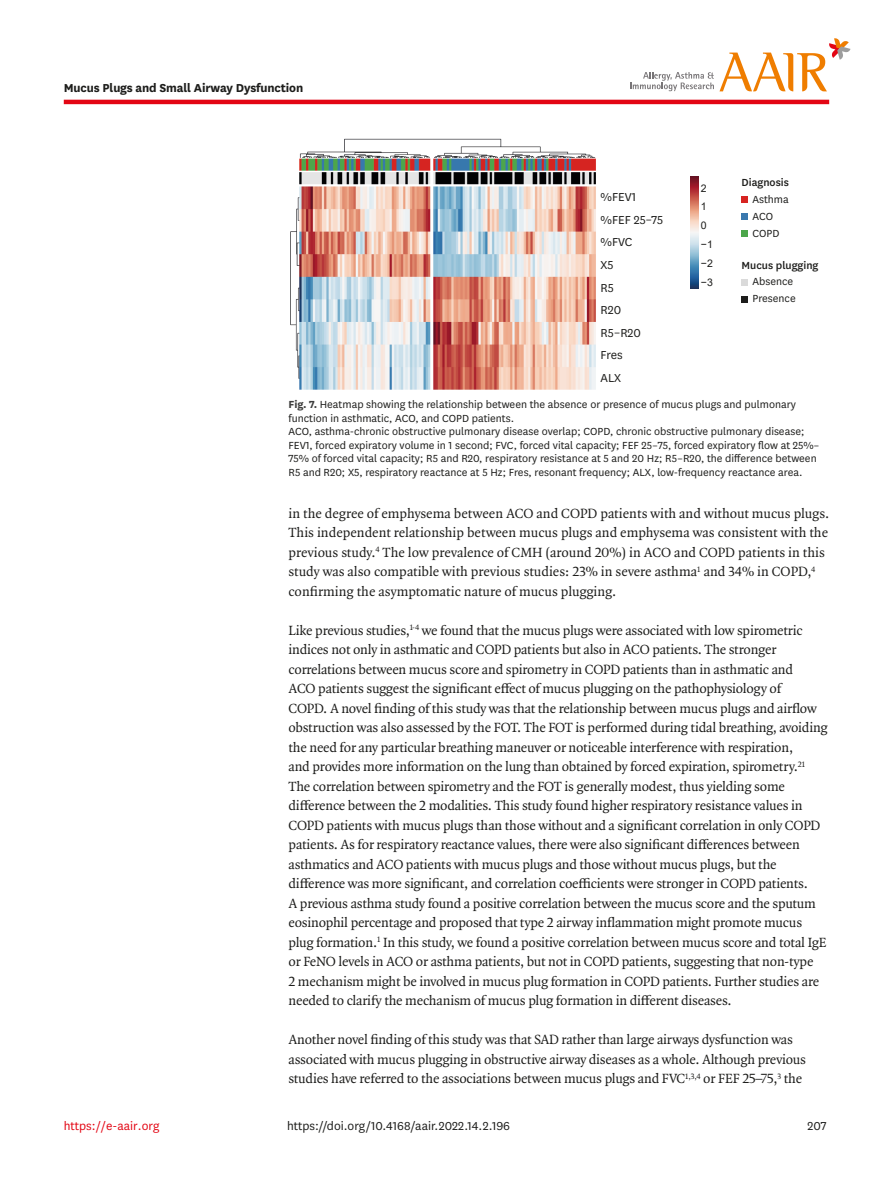
<style>
.page{position:relative;width:893px;height:1191px;background:#fff}
.page>*{position:absolute;margin:0;border:0;box-sizing:border-box;transform-origin:0 0}
.body_p{font:14.25px/19.5px "Quadraat OT";letter-spacing:-.015em;color:#1d1d1b}
.doi_running_footer{font:13.5px/22.5px "National";color:#1d1d1b}
.alt-title-type{font:700 13.5px "National";letter-spacing:-.01em;color:#1d1d1b}
.t1{font:13.5px "National";color:#e30614}
.fig_caption{font:12px/16.8px "National";color:#1d1d1b}
.t2{font:10.5px/18.9px "Arial";color:#1d1d1b}
.s1{font-weight:500}
.s2{font-weight:700;color:#3d3d3c}
</style>
<div class="page">
<hr style="left:64px;top:100px;width:765px;height:4px;background:#e30614">
<svg style="left:630px;top:38px;width:220px;height:53px"></svg>
<img style="left:290px;top:138px;width:306px;height:252px">
<div style="left:741px;top:196px;width:7px;height:7px;background:#d72421"></div>
<div style="left:741px;top:213px;width:7px;height:7px;background:#3978ae"></div>
<div style="left:741px;top:230px;width:7px;height:7px;background:#4ca64b"></div>
<div style="left:741px;top:279px;width:7px;height:6px;background:#dadada"></div>
<div style="left:741px;top:296px;width:7px;height:6px;background:#1d1d1b"></div>
<img style="left:691px;top:176px;width:7px;height:113px">
<p class="alt-title-type" style="left:64px;top:78px;width:241px">Mucus Plugs and Small Airway Dysfunction</p>
<p class="fig_caption" style="left:752px;top:173px;width:38px;text-indent:-11px"><span class="s1">Diagnosis<br></span>Asthma<br>ACO<br>COPD</p>
<p class="fig_caption" style="left:752px;top:256px;width:67px;text-indent:-11px"><span class="s1">Mucus plugging<br></span>Absence<br>Presence</p>
<p class="doi_running_footer" style="left:600px;top:185px;width:64px">%FEV1 %FEF 25–75 %FVC<br>X5<br>R5<br>R20<br>R5–R20<br>Fres<br>ALX</p>
<p class="t2" style="left:701px;top:178px;width:13px">2<br>1<br>0 −1 −2 −3</p>
<p class="fig_caption" style="left:289px;top:397px;width:533px;line-height:13.5px"><span class="s2">Fig. 7.</span> Heatmap showing the relationship between the absence or presence of mucus plugs and pulmonary function in asthmatic, ACO, and COPD patients.<br>ACO, asthma-chronic obstructive pulmonary disease overlap; COPD, chronic obstructive pulmonary disease; FEV1, forced expiratory volume in 1 second; FVC, forced vital capacity; FEF 25–75, forced expiratory flow at 25%– 75% of forced vital capacity; R5 and R20, respiratory resistance at 5 and 20 Hz; R5–R20, the difference between R5 and R20; X5, respiratory reactance at 5 Hz; Fres, resonant frequency; ALX, low-frequency reactance area.</p>
<p class="body_p" style="left:289px;top:503px;width:542px">in the degree of emphysema between ACO and COPD patients with and without mucus plugs.<br>This independent relationship between mucus plugs and emphysema was consistent with the previous study.<sup>4</sup> The low prevalence of CMH (around 20%) in ACO and COPD patients in this study was also compatible with previous studies: 23% in severe asthma<sup>1</sup> and 34% in COPD,<sup>4 </sup>confirming the asymptomatic nature of mucus plugging.</p>
<p class="body_p" style="left:289px;top:620px;width:541px">Like previous studies,<sup>1-4</sup> we found that the mucus plugs were associated with low spirometric indices not only in asthmatic and COPD patients but also in ACO patients. The stronger correlations between mucus score and spirometry in COPD patients than in asthmatic and<br>ACO patients suggest the significant effect of mucus plugging on the pathophysiology of<br>COPD. A novel finding of this study was that the relationship between mucus plugs and airflow obstruction was also assessed by the FOT. The FOT is performed during tidal breathing, avoiding the need for any particular breathing maneuver or noticeable interference with respiration,<br>and provides more information on the lung than obtained by forced expiration, spirometry.<sup>21<br></sup>The correlation between spirometry and the FOT is generally modest, thus yielding some difference between the 2 modalities. This study found higher respiratory resistance values in COPD patients with mucus plugs than those without and a significant correlation in only COPD patients. As for respiratory reactance values, there were also significant differences between asthmatics and ACO patients with mucus plugs and those without mucus plugs, but the difference was more significant, and correlation coefficients were stronger in COPD patients.<br>A previous asthma study found a positive correlation between the mucus score and the sputum eosinophil percentage and proposed that type 2 airway inflammation might promote mucus plug formation.<sup>1</sup> In this study, we found a positive correlation between mucus score and total IgE or FeNO levels in ACO or asthma patients, but not in COPD patients, suggesting that non-type<br>2 mechanism might be involved in mucus plug formation in COPD patients. Further studies are needed to clarify the mechanism of mucus plug formation in different diseases.</p>
<p class="body_p" style="left:289px;top:1030px;width:519px">Another novel finding of this study was that SAD rather than large airways dysfunction was associated with mucus plugging in obstructive airway diseases as a whole. Although previous studies have referred to the associations between mucus plugs and FVC<sup>1,3,4</sup> or FEF 25–75,<sup>3</sup> the</p>
<p class="doi_running_footer" style="left:807px;top:1113px;width:21px">207</p>
<p class="t1" style="left:64px;top:1116px;width:97px">https://e-aair.org</p>
<p class="doi_running_footer" style="left:287px;top:1113px;width:225px">https://doi.org/10.4168/aair.2022.14.2.196</p>
</div>
